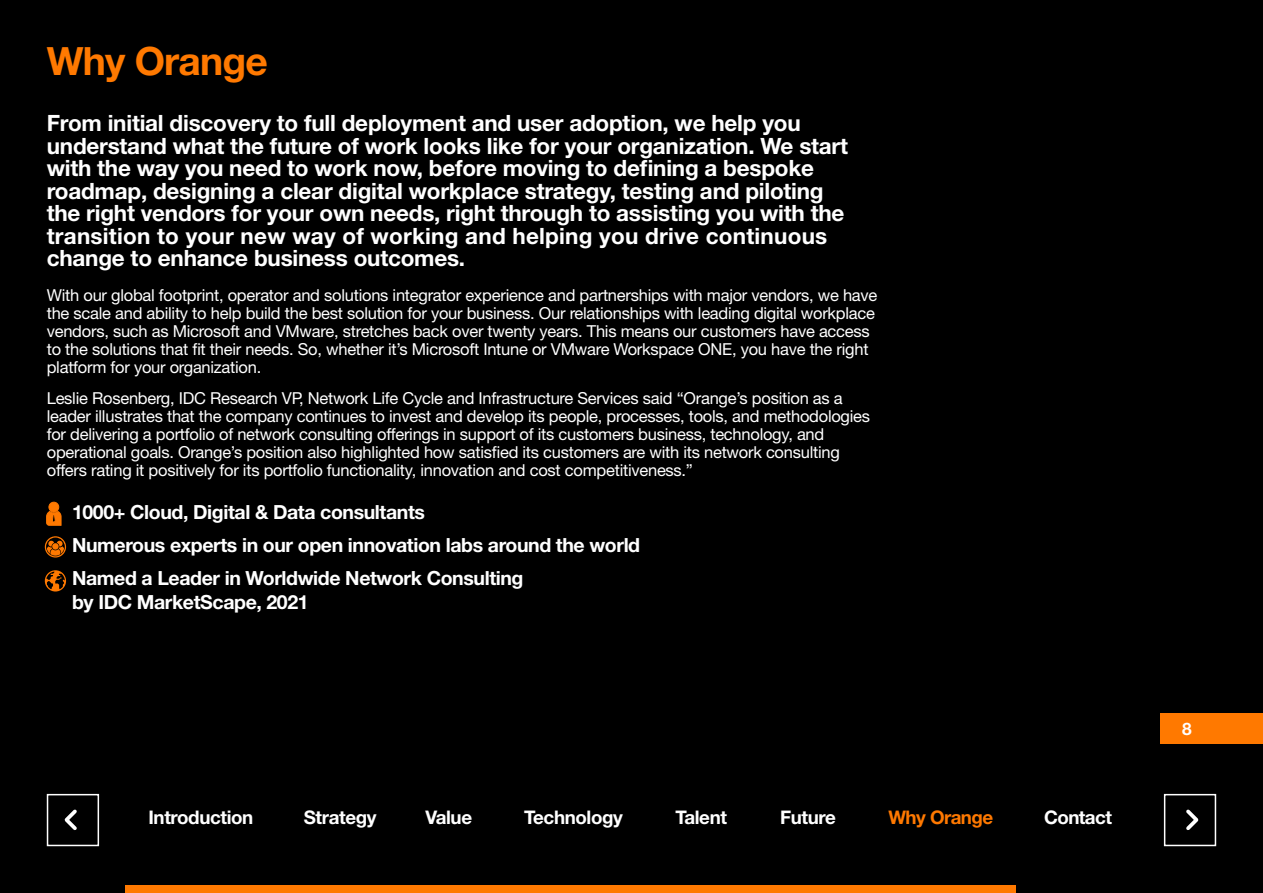
<style>
.page{position:relative;width:1263px;height:893px;background:#000}
.page>*{position:absolute;margin:0;border:0;box-sizing:border-box;transform-origin:0 0}
.t1{font:700 39px "Helvetica Neue LT Std";letter-spacing:-.02em;color:#ff7900}
.t2{font:700 22.5px/22.5px "Helvetica Neue LT Std";letter-spacing:-.01em;color:#fff}
.t3{font:700 19.5px/33px "Helvetica Neue LT Std";letter-spacing:-.02em;color:#fff}
.t4{font:700 18.75px "Helvetica Neue LT Std";letter-spacing:-.02em;color:#fff}
.t5{font:700 18.75px "Helvetica Neue LT Std";letter-spacing:-.03em;color:#ff7900}
.t6{font:700 17.25px "Helvetica Neue LT Std";color:#fff}
.t7{font:16.5px/18px "Helvetica Neue LT Std";letter-spacing:-.015em;color:#fff}
</style>
<div class="page">
<svg style="left:45px;top:536px;width:21px;height:22px"></svg>
<svg style="left:45px;top:570px;width:21px;height:21px"></svg>
<svg style="left:46px;top:501px;width:16px;height:25px"></svg>
<svg style="left:64px;top:809px;width:13px;height:21px"></svg>
<svg style="left:1186px;top:809px;width:13px;height:21px"></svg>
<div style="left:47px;top:794px;width:52px;height:52px;border:2px solid #fff"></div>
<div style="left:1164px;top:794px;width:52px;height:52px;border:2px solid #fff"></div>
<div style="left:1160px;top:713px;width:103px;height:31px;background:#ff7900"></div>
<div style="left:125px;top:885px;width:891px;height:8px;background:#ff7900"></div>
<h1 class="t1" style="left:47px;top:37px;width:223px">Why Orange</h1>
<p class="t2" style="left:47px;top:111px;width:803px">From initial discovery to full deployment and user adoption, we help you understand what the future of work looks like for your organization. We start with the way you need to work now, before moving to defining a bespoke roadmap, designing a clear digital workplace strategy, testing and piloting the right vendors for your own needs, right through to assisting you with the transition to your new way of working and helping you drive continuous change to enhance business outcomes.</p>
<p class="t7" style="left:47px;top:286px;width:832px">With our global footprint, operator and solutions integrator experience and partnerships with major vendors, we have the scale and ability to help build the best solution for your business. Our relationships with leading digital workplace vendors, such as Microsoft and VMware, stretches back over twenty years. This means our customers have access to the solutions that fit their needs. So, whether it’s Microsoft Intune or VMware Workspace ONE, you have the right platform for your organization.</p>
<p class="t7" style="left:47px;top:389px;width:825px">Leslie Rosenberg, IDC Research VP, Network Life Cycle and Infrastructure Services said “Orange’s position as a leader illustrates that the company continues to invest and develop its people, processes, tools, and methodologies for delivering a portfolio of network consulting offerings in support of its customers business, technology, and operational goals. Orange’s position also highlighted how satisfied its customers are with its network consulting offers rating it positively for its portfolio functionality, innovation and cost competitiveness.”</p>
<p class="t3" style="left:72px;top:495px;width:570px">1000+ Cloud, Digital &amp; Data consultants<br>Numerous experts in our open innovation labs around the world<br>Named a Leader in Worldwide Network Consulting</p>
<p class="t3" style="left:72px;top:585px;width:238px">by IDC MarketScape, 2021</p>
<p class="t4" style="left:148px;top:805px;width:106px">Introduction</p>
<p class="t4" style="left:304px;top:805px;width:74px">Strategy</p>
<p class="t4" style="left:425px;top:805px;width:48px">Value</p>
<p class="t4" style="left:524px;top:805px;width:100px">Technology</p>
<p class="t4" style="left:675px;top:805px;width:53px">Talent</p>
<p class="t4" style="left:780px;top:805px;width:57px">Future</p>
<p class="t5" style="left:888px;top:805px;width:106px">Why Orange</p>
<p class="t4" style="left:1044px;top:805px;width:69px">Contact</p>
<p class="t6" style="left:1182px;top:718px;width:11px">8</p>
</div>
